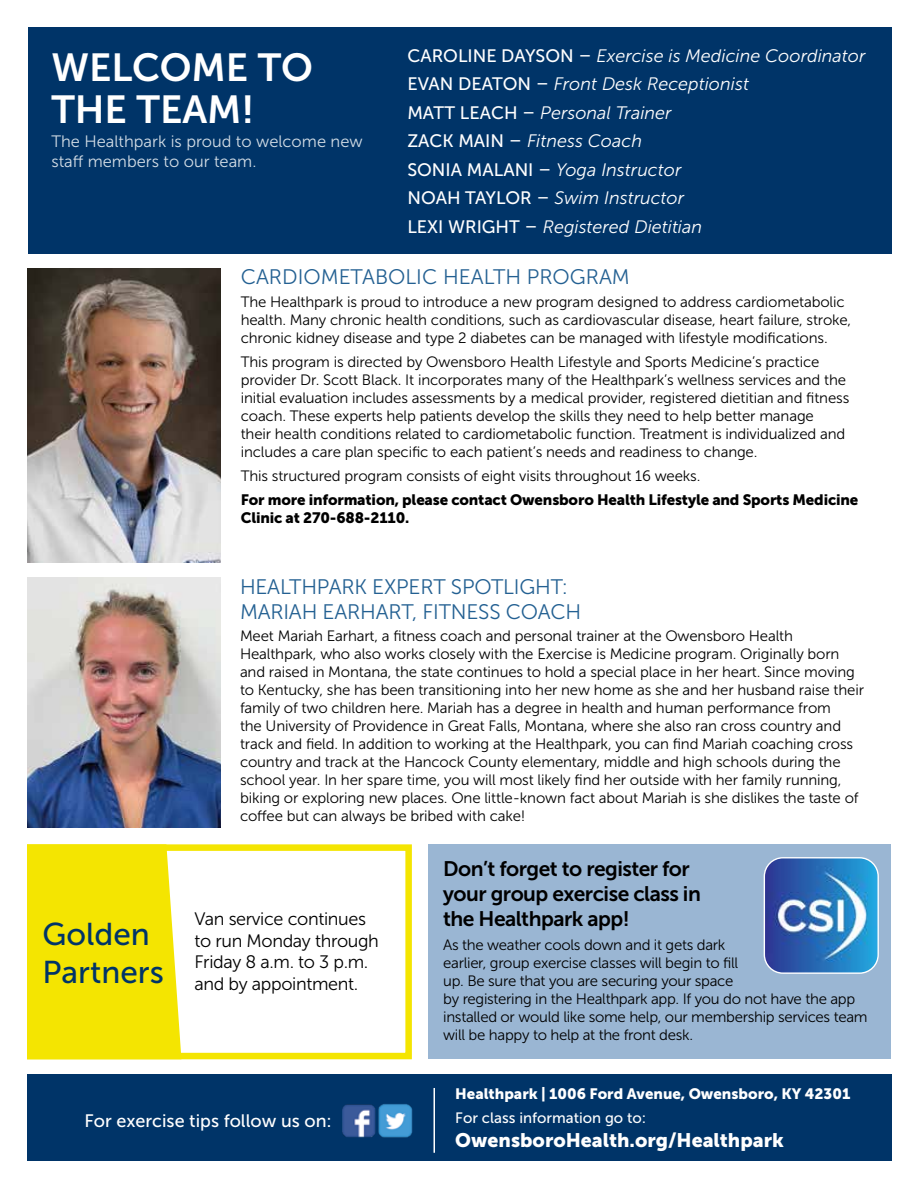
<style>
.page{position:relative;width:918px;height:1188px;background:#fff}
.page>*{position:absolute;margin:0;border:0;box-sizing:border-box;transform-origin:0 0}
.t1{font:39px/42px "Museo Sans 700";color:#fff}
.t2{font:31.5px/37.8px "Museo Sans 500";color:#003468}
.t3{font:21px/25.2px "Museo Sans 300";letter-spacing:-.01em;color:#236092}
.t4{font:21px/25.2px "Museo Sans 700";letter-spacing:-.025em;color:#000}
.t5{font:19.5px "Museo Sans 900";color:#fff}
.t6{font:italic 18px/28.5px "Museo Sans 300";color:#fff}
.t7{font:18px/21.6px "Museo Sans 300";letter-spacing:-.02em;color:#000}
.t8{font:18px "Museo Sans 500";color:#fff}
.t9{font:16.5px/19.8px "Museo Sans 300";color:#d2dce5}
.t10{font:15px/18px "Museo Sans 300";letter-spacing:-.01em;color:#000}
.t11{font:15px/18px "Museo Sans 900";letter-spacing:-.01em;color:#000}
.t12{font:15px "Museo Sans 900";color:#fff}
.t13{font:15px "Museo Sans 500";color:#fff}
.s1{font-family:"Museo Sans 500";font-style:normal}
</style>
<div class="page">
<div style="left:428px;top:844px;width:463px;height:215px;background:#9ab6d3"></div>
<div style="left:27px;top:1074px;width:864px;height:87px;background:#003468"></div>
<img style="left:342px;top:1104px;width:34px;height:34px">
<img style="left:378px;top:1104px;width:35px;height:34px">
<hr style="left:434px;top:1088px;width:1px;height:65px;background:#fff">
<div style="left:27px;top:844px;width:385px;height:215px;border:6px solid #f4e501"></div>
<div style="left:27px;top:844px;width:154px;height:215px;background:#f4e501"></div>
<div style="left:28px;top:27px;width:864px;height:227px;background:#003468"></div>
<img style="left:765px;top:859px;width:112px;height:113px">
<div style="left:764px;top:857px;width:115px;height:117px;border:1px solid #fff;border-radius:19px"></div>
<img style="left:28px;top:269px;width:193px;height:293px">
<img style="left:28px;top:578px;width:193px;height:250px">
<p class="t6" style="left:407px;top:41px;width:460px"><span class="s1">CAROLINE DAYSON –</span> Exercise is Medicine Coordinator <span class="s1">EVAN DEATON –</span> Front Desk Receptionist<br><span class="s1">MATT LEACH –</span> Personal Trainer<br><span class="s1">ZACK MAIN –</span> Fitness Coach<br><span class="s1">SONIA MALANI –</span> Yoga Instructor<br><span class="s1">NOAH TAYLOR –</span> Swim Instructor<br><span class="s1">LEXI WRIGHT –</span> Registered Dietitian</p>
<h3 class="t3" style="left:241px;top:265px;width:391px">CARDIOMETABOLIC HEALTH PROGRAM</h3>
<p class="t10" style="left:241px;top:293px;width:612px">The Healthpark is proud to introduce a new program designed to address cardiometabolic health. Many chronic health conditions, such as cardiovascular disease, heart failure, stroke, chronic kidney disease and type 2 diabetes can be managed with lifestyle modifications.</p>
<p class="t10" style="left:241px;top:353px;width:610px">This program is directed by Owensboro Health Lifestyle and Sports Medicine’s practice provider Dr. Scott Black. It incorporates many of the Healthpark’s wellness services and the initial evaluation includes assessments by a medical provider, registered dietitian and fitness coach. These experts help patients develop the skills they need to help better manage<br>their health conditions related to cardiometabolic function. Treatment is individualized and includes a care plan specific to each patient’s needs and readiness to change.</p>
<p class="t10" style="left:241px;top:467px;width:461px">This structured program consists of eight visits throughout 16 weeks.</p>
<p class="t11" style="left:241px;top:491px;width:619px">For more information, please contact Owensboro Health Lifestyle and Sports Medicine<br>Clinic at 270-688-2110.</p>
<h1 class="t1" style="left:51px;top:47px;width:263px">WELCOME TO<br>THE TEAM!</h1>
<p class="t9" style="left:51px;top:132px;width:313px">The Healthpark is proud to welcome new staff members to our team.</p>
<h3 class="t3" style="left:240px;top:574px;width:343px">HEALTHPARK EXPERT SPOTLIGHT:<br>MARIAH EARHART, FITNESS COACH</h3>
<p class="t10" style="left:240px;top:627px;width:626px">Meet Mariah Earhart, a fitness coach and personal trainer at the Owensboro Health Healthpark, who also works closely with the Exercise is Medicine program. Originally born and raised in Montana, the state continues to hold a special place in her heart. Since moving to Kentucky, she has been transitioning into her new home as she and her husband raise their family of two children here. Mariah has a degree in health and human performance from<br>the University of Providence in Great Falls, Montana, where she also ran cross country and track and field. In addition to working at the Healthpark, you can find Mariah coaching cross country and track at the Hancock County elementary, middle and high schools during the school year. In her spare time, you will most likely find her outside with her family running, biking or exploring new places. One little-known fact about Mariah is she dislikes the taste of coffee but can always be bribed with cake!</p>
<h2 class="t2" style="left:43px;top:915px;width:123px">Golden<br>Partners</h2>
<p class="t7" style="left:195px;top:908px;width:186px">Van service continues to run Monday through<br>Friday 8 a.m. to 3 p.m. and by appointment.</p>
<p class="t8" style="left:85px;top:1111px;width:249px">For exercise tips follow us on:</p>
<h3 class="t4" style="left:443px;top:856px;width:259px">Don’t forget to register for your group exercise class in the Healthpark app!</h3>
<p class="t10" style="left:443px;top:936px;width:426px">As the weather cools down and it gets dark<br>earlier, group exercise classes will begin to fill<br>up. Be sure that you are securing your space<br>by registering in the Healthpark app. If you do not have the app installed or would like some help, our membership services team will be happy to help at the front desk.</p>
<p class="t12" style="left:455px;top:1085px;width:397px">Healthpark | 1006 Ford Avenue, Owensboro, KY 42301</p>
<p class="t13" style="left:455px;top:1110px;width:192px">For class information go to:</p>
<h3 class="t5" style="left:455px;top:1129px;width:330px">OwensboroHealth.org/Healthpark</h3>
</div>
